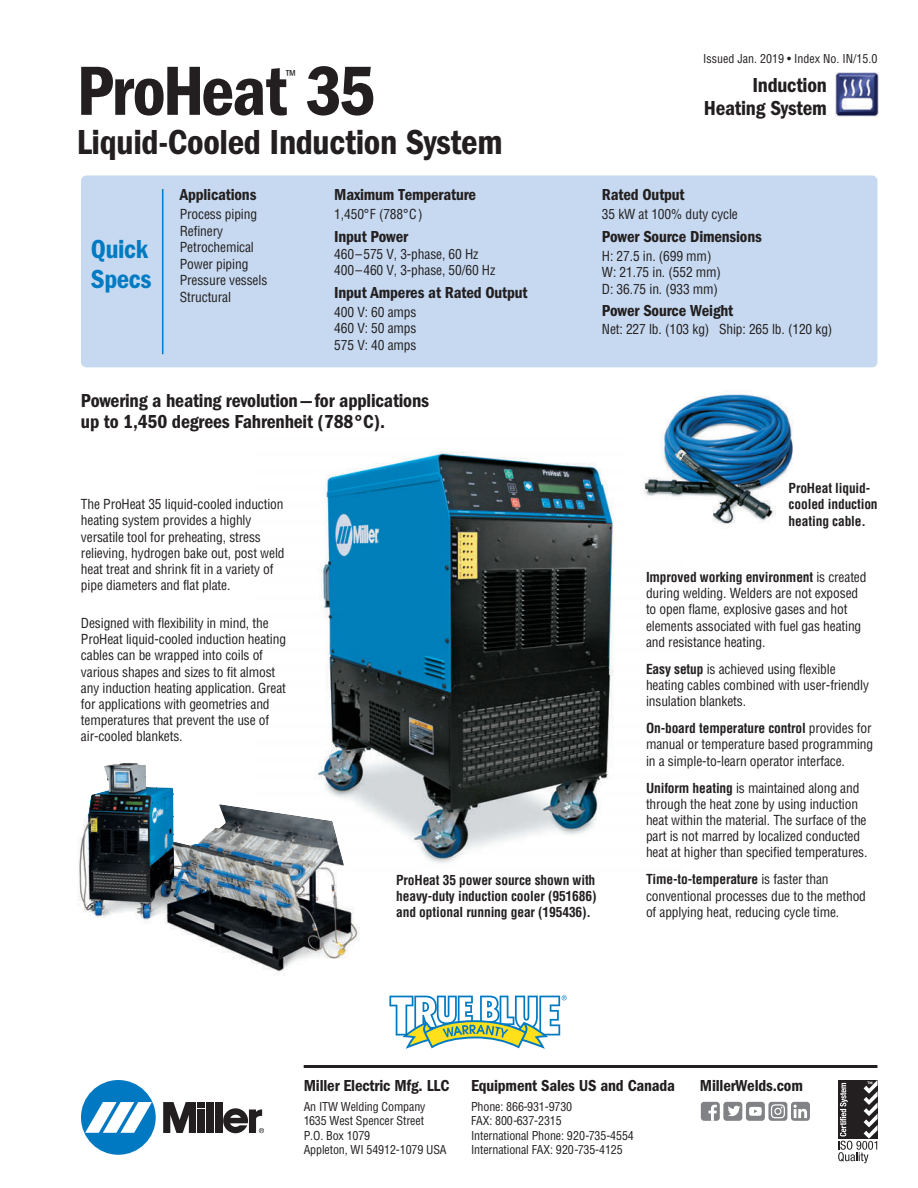
<style>
.page{position:relative;width:918px;height:1188px;background:#fff}
.page>*{position:absolute;margin:0;border:0;box-sizing:border-box;transform-origin:0 0}
.t1{font:72px "ITC Franklin Gothic Std Dm Cd";letter-spacing:-.03em;color:#231f20}
.t2{font:36px "ITC Franklin Gothic Std Dm Cd";letter-spacing:-.01em;color:#231f20}
.t3{font:27px/30px "ITC Franklin Gothic Std Dm Cd";letter-spacing:-.015em;color:#007bc3}
.t4{font:21px/22.5px "ITC Franklin Gothic Std Dm Cd";letter-spacing:-.01em;color:#231f20;text-align:right}
.t5{font:19.5px/21px "ITC Franklin Gothic Std Dm Cd";letter-spacing:-.01em;color:#231f20}
.t6{font:16.5px "ITC Franklin Gothic Std Dm Cd";letter-spacing:-.01em;color:#231f20}
.t7{font:condensed 15px "ITC Franklin Gothic Std";color:#231f20}
.t8{font:condensed 13.5px/16.2px "Helvetica";letter-spacing:-.01em;color:#231f20}
.t9{font:700 condensed 13.5px/16.2px "Helvetica";letter-spacing:-.01em;color:#231f20}
.t10{font:condensed 12px/14.4px "Helvetica";letter-spacing:-.01em;color:#231f20}
.s1{font-weight:700}
</style>
<div class="page">
<img style="left:321px;top:451px;width:293px;height:412px">
<img style="left:77px;top:763px;width:295px;height:209px">
<img style="left:643px;top:394px;width:150px;height:130px">
<div style="left:81px;top:176px;width:797px;height:191px;background:#c6d9f0;border-radius:5px"></div>
<svg style="left:835px;top:72px;width:44px;height:45px"></svg>
<img style="left:836px;top:73px;width:43px;height:43px">
<svg style="left:389px;top:995px;width:178px;height:54px"></svg>
<hr style="left:162px;top:189px;width:1px;height:165px;background:#007bc3">
<hr style="left:304px;top:1065px;width:573px;height:3px;background:#231f20">
<div style="left:81px;top:1080px;width:75px;height:75px;background:#0079c2;border-radius:50%"></div>
<svg style="left:85px;top:1102px;width:67px;height:31px"></svg>
<div style="left:206px;top:1102px;width:8px;height:31px;background:#231f20"></div>
<div style="left:215px;top:1102px;width:7px;height:31px;background:#231f20"></div>
<div style="left:198px;top:1102px;width:7px;height:6px;background:#231f20"></div>
<div style="left:198px;top:1109px;width:7px;height:24px;background:#231f20"></div>
<svg style="left:163px;top:1102px;width:33px;height:31px"></svg>
<svg style="left:223px;top:1108px;width:41px;height:25px"></svg>
<svg style="left:838px;top:1080px;width:40px;height:83px"></svg>
<div style="left:791px;top:1102px;width:19px;height:19px;background:#808285;border-radius:3px"></div>
<svg style="left:793px;top:1105px;width:14px;height:13px"></svg>
<div style="left:723px;top:1102px;width:19px;height:19px;background:#808285;border-radius:3px"></div>
<svg style="left:728px;top:1106px;width:12px;height:10px"></svg>
<div style="left:746px;top:1102px;width:19px;height:19px;background:#808285;border-radius:3px"></div>
<svg style="left:749px;top:1107px;width:13px;height:9px"></svg>
<div style="left:701px;top:1102px;width:19px;height:19px;background:#808285;border-radius:3px"></div>
<svg style="left:708px;top:1105px;width:9px;height:16px"></svg>
<div style="left:768px;top:1102px;width:19px;height:19px;background:#808285;border-radius:3px"></div>
<svg style="left:771px;top:1104px;width:14px;height:14px"></svg>
<h1 class="t1" style="left:77px;top:67px;width:301px">ProHeat 35</h1>
<p class="t7" style="left:286px;top:66px;width:12px">™</p>
<h2 class="t2" style="left:77px;top:130px;width:427px">Liquid-Cooled Induction System</h2>
<h3 class="t3" style="left:91px;top:236px;width:62px">Quick<br>Specs</h3>
<p class="t6" style="left:180px;top:189px;width:78px">Applications</p>
<p class="t8" style="left:180px;top:207px;width:89px">Process piping<br>Refinery<br>Petrochemical<br>Power piping<br>Pressure vessels<br>Structural</p>
<p class="t6" style="left:334px;top:189px;width:143px">Maximum Temperature</p>
<p class="t8" style="left:334px;top:207px;width:90px">1,450°F (788°C )</p>
<p class="t6" style="left:334px;top:231px;width:75px">Input Power</p>
<p class="t8" style="left:334px;top:246px;width:163px">460–575 V, 3-phase, 60 Hz<br>400–460 V, 3-phase, 50/60 Hz</p>
<p class="t6" style="left:334px;top:287px;width:195px">Input Amperes at Rated Output</p>
<p class="t8" style="left:334px;top:305px;width:84px;text-align:justify">400 V: 60 amps 460 V: 50 amps 575 V: 40 amps</p>
<h3 class="t5" style="left:81px;top:392px;width:350px">Powering a heating revolution—for applications up to 1,450 degrees Fahrenheit (788°C).</h3>
<p class="t10" style="left:703px;top:52px;width:176px">Issued Jan. 2019 • Index No. IN/15.0</p>
<h3 class="t4" style="left:704px;top:76px;width:125px">Induction<br>Heating System</h3>
<p class="t6" style="left:602px;top:189px;width:84px">Rated Output</p>
<p class="t8" style="left:602px;top:207px;width:137px">35 kW at 100% duty cycle</p>
<p class="t6" style="left:602px;top:231px;width:161px">Power Source Dimensions</p>
<p class="t8" style="left:602px;top:249px;width:121px">H: 27.5 in. (699 mm)<br>W: 21.75 in. (552 mm)<br>D: 36.75 in. (933 mm)</p>
<p class="t6" style="left:602px;top:305px;width:133px">Power Source Weight</p>
<p class="t8" style="left:602px;top:322px;width:232px">Net: 227 lb. (103 kg) Ship: 265 lb. (120 kg)</p>
<p class="t8" style="left:81px;top:497px;width:205px">The ProHeat 35 liquid-cooled induction heating system provides a highly versatile tool for preheating, stress relieving, hydrogen bake out, post weld heat treat and shrink fit in a variety of pipe diameters and flat plate.</p>
<p class="t8" style="left:81px;top:616px;width:207px">Designed with flexibility in mind, the ProHeat liquid-cooled induction heating cables can be wrapped into coils of various shapes and sizes to fit almost any induction heating application. Great for applications with geometries and temperatures that prevent the use of air-cooled blankets.</p>
<p class="t9" style="left:396px;top:873px;width:202px;text-align:justify">ProHeat 35 power source shown with heavy-duty induction cooler (951686) and optional running gear (195436).</p>
<p class="t9" style="left:789px;top:481px;width:91px">ProHeat liquid&shy;cooled induction heating cable.</p>
<p class="t8" style="left:646px;top:570px;width:222px"><span class="s1">Improved working environment</span> is created during welding. Welders are not exposed to open flame, explosive gases and hot elements associated with fuel gas heating and resistance heating.</p>
<p class="t8" style="left:646px;top:662px;width:225px"><span class="s1">Easy setup</span> is achieved using flexible heating cables combined with user-friendly insulation blankets.</p>
<p class="t8" style="left:646px;top:721px;width:229px"><span class="s1">On-board temperature control</span> provides for manual or temperature based programming in a simple-to-learn operator interface.</p>
<p class="t8" style="left:646px;top:781px;width:223px"><span class="s1">Uniform heating</span> is maintained along and through the heat zone by using induction heat within the material. The surface of the part is not marred by localized conducted heat at higher than specified temperatures.</p>
<p class="t8" style="left:646px;top:872px;width:222px"><span class="s1">Time-to-temperature</span> is faster than conventional processes due to the method of applying heat, reducing cycle time.</p>
<p class="t6" style="left:304px;top:1080px;width:147px">Miller Electric Mfg. LLC</p>
<p class="t10" style="left:304px;top:1100px;width:144px">An ITW Welding Company<br>1635 West Spencer Street<br>P.O. Box 1079<br>Appleton, WI 54912-1079 USA</p>
<p class="t6" style="left:471px;top:1080px;width:206px">Equipment Sales US and Canada</p>
<p class="t6" style="left:700px;top:1080px;width:105px">MillerWelds.com</p>
<p class="t10" style="left:471px;top:1100px;width:164px">Phone: 866-931-9730<br>FAX: 800-637-2315<br>International Phone: 920-735-4554<br>International FAX: 920-735-4125</p>
</div>
